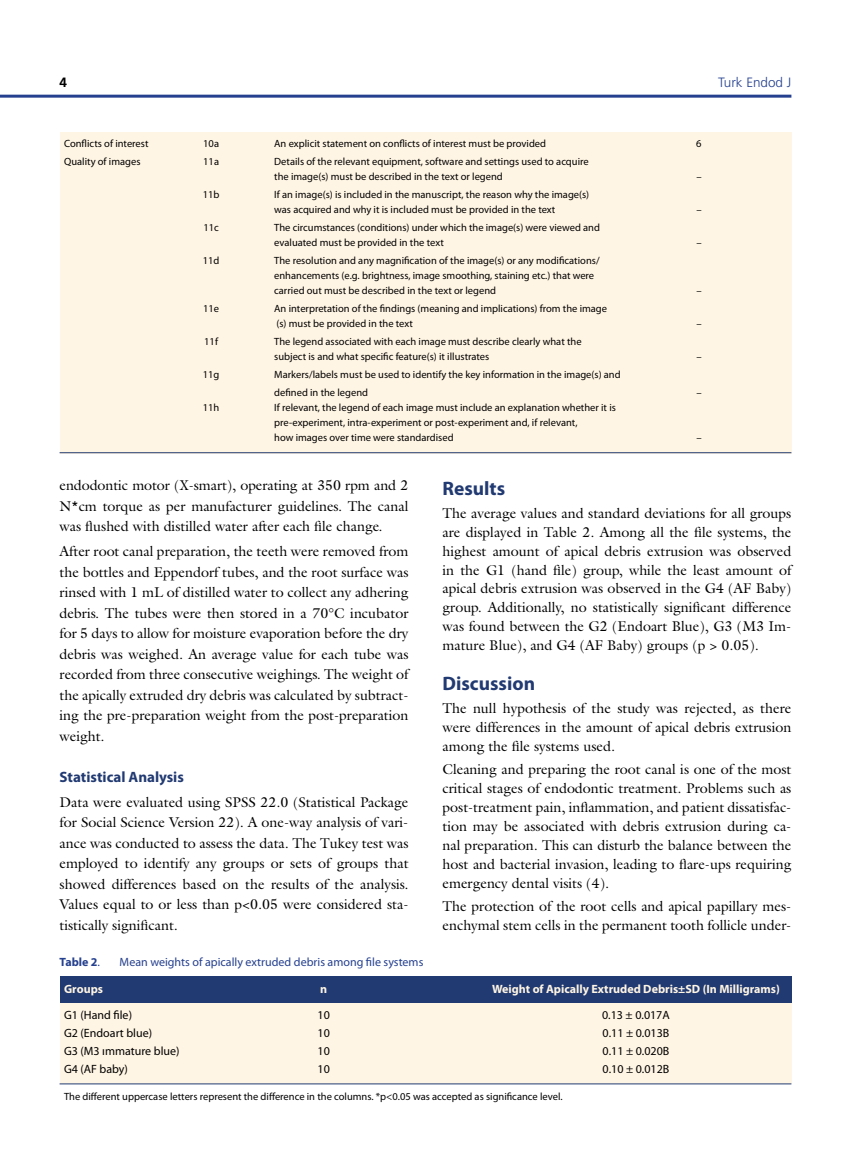
<style>
.page{position:relative;width:851px;height:1170px;background:#fff}
.page>*{position:absolute;margin:0;border:0;box-sizing:border-box;transform-origin:0 0}
.t1{font:700 19.5px "Myriad Pro";color:#213a72}
.t2{font:700 15px "Myriad Pro";color:#213a72}
.t3{font:14.25px/20.5px "Galliard Normal Tr";color:#000;text-align:justify}
.t4{font:13.5px "Frutiger Light Nr Tr";color:#25408f}
.t5{font:13.5px "Frutiger Bold Tr";color:#000}
.t6{font:12px "Myriad Pro";color:#000}
.t7{font:700 12px "Myriad Pro";color:#fff5e4}
.t8{font:12px "Myriad Pro";color:#25408f}
.t9{font:700 12px "Myriad Pro";color:#25408f}
.t10{font:10.5px/15px "Myriad Pro";color:#000}
.s1{font-weight:400}
</style>
<div class="page">
<hr style="left:0;top:95px;width:791px;height:3px;background:#25408f">
<div style="left:60px;top:132px;width:731px;height:321px;background:#fff5e4"></div>
<hr style="left:60px;top:452px;width:731px;height:1px;background:#213a72">
<div style="left:60px;top:976px;width:731px;height:107px;background:#fff5e4"></div>
<hr style="left:60px;top:1083px;width:731px;height:1px;background:#213a72">
<div style="left:60px;top:976px;width:731px;height:26px;background:#213a72"></div>
<p class="t5" style="left:60px;top:74px;width:9px">4</p>
<p class="t4" style="left:718px;top:74px;width:75px">Turk Endod J</p>
<p class="t10" style="left:64px;top:136px;width:86px">Conflicts of interest</p>
<p class="t10" style="left:203px;top:136px;width:17px">10a</p>
<p class="t10" style="left:274px;top:136px;width:273px">An explicit statement on conflicts of interest must be provided</p>
<p class="t10" style="left:696px;top:136px;width:7px">6</p>
<p class="t10" style="left:64px;top:154px;width:78px">Quality of images</p>
<p class="t10" style="left:203px;top:154px;width:17px">11a</p>
<p class="t10" style="left:274px;top:154px;width:316px">Details of the relevant equipment, software and settings used to acquire the image(s) must be described in the text or legend</p>
<p class="t10" style="left:696px;top:169px;width:7px">–</p>
<p class="t10" style="left:203px;top:187px;width:18px">11b</p>
<p class="t10" style="left:274px;top:187px;width:316px">If an image(s) is included in the manuscript, the reason why the image(s) was acquired and why it is included must be provided in the text</p>
<p class="t10" style="left:203px;top:220px;width:17px">11c</p>
<p class="t10" style="left:274px;top:220px;width:327px">The circumstances (conditions) under which the image(s) were viewed and evaluated must be provided in the text</p>
<p class="t10" style="left:203px;top:253px;width:18px">11d</p>
<p class="t10" style="left:274px;top:253px;width:327px">The resolution and any magnification of the image(s) or any modifications/ enhancements (e.g. brightness, image smoothing, staining etc.) that were carried out must be described in the text or legend</p>
<p class="t10" style="left:203px;top:301px;width:18px">11e</p>
<p class="t10" style="left:274px;top:301px;width:334px">An interpretation of the findings (meaning and implications) from the image (s) must be provided in the text</p>
<p class="t10" style="left:204px;top:334px;width:15px">11f</p>
<p class="t10" style="left:274px;top:334px;width:309px">The legend associated with each image must describe clearly what the subject is and what specific feature(s) it illustrates</p>
<p class="t10" style="left:203px;top:367px;width:18px">11g</p>
<p class="t10" style="left:274px;top:365px;width:348px;line-height:18px">Markers/labels must be used to identify the key information in the image(s) and defined in the legend</p>
<p class="t10" style="left:203px;top:400px;width:18px">11h</p>
<p class="t10" style="left:274px;top:400px;width:343px">If relevant, the legend of each image must include an explanation whether it is pre-experiment, intra-experiment or post-experiment and, if relevant,<br>how images over time were standardised</p>
<p class="t10" style="left:696px;top:202px;width:7px">–</p>
<p class="t10" style="left:696px;top:235px;width:7px">–</p>
<p class="t10" style="left:696px;top:283px;width:7px">–</p>
<p class="t10" style="left:696px;top:316px;width:7px">–</p>
<p class="t10" style="left:696px;top:349px;width:7px">–</p>
<p class="t10" style="left:696px;top:385px;width:7px">–</p>
<p class="t10" style="left:696px;top:430px;width:7px">–</p>
<p class="t3" style="left:60px;top:474px;width:350px">endodontic motor (X-smart), operating at 350 rpm and 2<br>N*cm torque as per manufacturer guidelines. The canal was flushed with distilled water after each file change.</p>
<p class="t3" style="left:60px;top:540px;width:350px">After root canal preparation, the teeth were removed from the bottles and Eppendorf tubes, and the root surface was rinsed with 1 mL of distilled water to collect any adhering debris. The tubes were then stored in a 70°C incubator for 5 days to allow for moisture evaporation before the dry debris was weighed. An average value for each tube was recorded from three consecutive weighings. The weight of the apically extruded dry debris was calculated by subtract&shy;ing the pre-preparation weight from the post-preparation weight.</p>
<p class="t2" style="left:60px;top:767px;width:126px">Statistical Analysis</p>
<p class="t3" style="left:60px;top:791px;width:350px">Data were evaluated using SPSS 22.0 (Statistical Package for Social Science Version 22). A one-way analysis of vari&shy;ance was conducted to assess the data. The Tukey test was employed to identify any groups or sets of groups that showed differences based on the results of the analysis.<br>Values equal to or less than p&lt;0.05 were considered sta&shy;tistically significant.</p>
<h1 class="t1" style="left:442px;top:475px;width:64px">Results</h1>
<p class="t3" style="left:442px;top:503px;width:350px;line-height:18.9px">The average values and standard deviations for all groups are displayed in Table 2. Among all the file systems, the highest amount of apical debris extrusion was observed in the G1 (hand file) group, while the least amount of apical debris extrusion was observed in the G4 (AF Baby) group. Additionally, no statistically significant difference was found between the G2 (Endoart Blue), G3 (M3 Im&shy;mature Blue), and G4 (AF Baby) groups (p &gt; 0.05).</p>
<h1 class="t1" style="left:442px;top:670px;width:94px">Discussion</h1>
<p class="t3" style="left:442px;top:698px;width:350px;line-height:18.9px">The null hypothesis of the study was rejected, as there were differences in the amount of apical debris extrusion among the file systems used.</p>
<p class="t3" style="left:442px;top:759px;width:350px;line-height:18.9px">Cleaning and preparing the root canal is one of the most critical stages of endodontic treatment. Problems such as post-treatment pain, inflammation, and patient dissatisfac&shy;tion may be associated with debris extrusion during ca&shy;nal preparation. This can disturb the balance between the host and bacterial invasion, leading to flare-ups requiring emergency dental visits (4).</p>
<p class="t3" style="left:442px;top:896px;width:350px;line-height:18.9px">The protection of the root cells and apical papillary mes&shy;enchymal stem cells in the permanent tooth follicle under-</p>
<p class="t9" style="left:60px;top:953px;width:42px">Table 2<span class="s1">.</span></p>
<p class="t8" style="left:120px;top:954px;width:305px">Mean weights of apically extruded debris among file systems</p>
<p class="t7" style="left:64px;top:980px;width:40px">Groups</p>
<p class="t7" style="left:320px;top:980px;width:9px">n</p>
<p class="t7" style="left:492px;top:980px;width:289px">Weight of Apically Extruded Debris±SD (In Milligrams)</p>
<p class="t6" style="left:64px;top:1007px;width:69px">G1 (Hand file)</p>
<p class="t6" style="left:317px;top:1007px;width:14px">10</p>
<p class="t6" style="left:602px;top:1007px;width:69px">0.13 ± 0.017A</p>
<p class="t6" style="left:64px;top:1025px;width:89px">G2 (Endoart blue)</p>
<p class="t6" style="left:317px;top:1025px;width:14px">10</p>
<p class="t6" style="left:602px;top:1025px;width:68px">0.11 ± 0.013B</p>
<p class="t6" style="left:64px;top:1043px;width:117px">G3 (M3 ımmature blue)</p>
<p class="t6" style="left:317px;top:1043px;width:14px">10</p>
<p class="t6" style="left:602px;top:1043px;width:68px">0.11 ± 0.020B</p>
<p class="t6" style="left:64px;top:1061px;width:65px">G4 (AF baby)</p>
<p class="t6" style="left:317px;top:1061px;width:14px">10</p>
<p class="t6" style="left:602px;top:1061px;width:68px">0.10 ± 0.012B</p>
<p class="t10" style="left:64px;top:1088px;width:500px">The different uppercase letters represent the difference in the columns. *p&lt;0.05 was accepted as significance level.</p>
</div>
